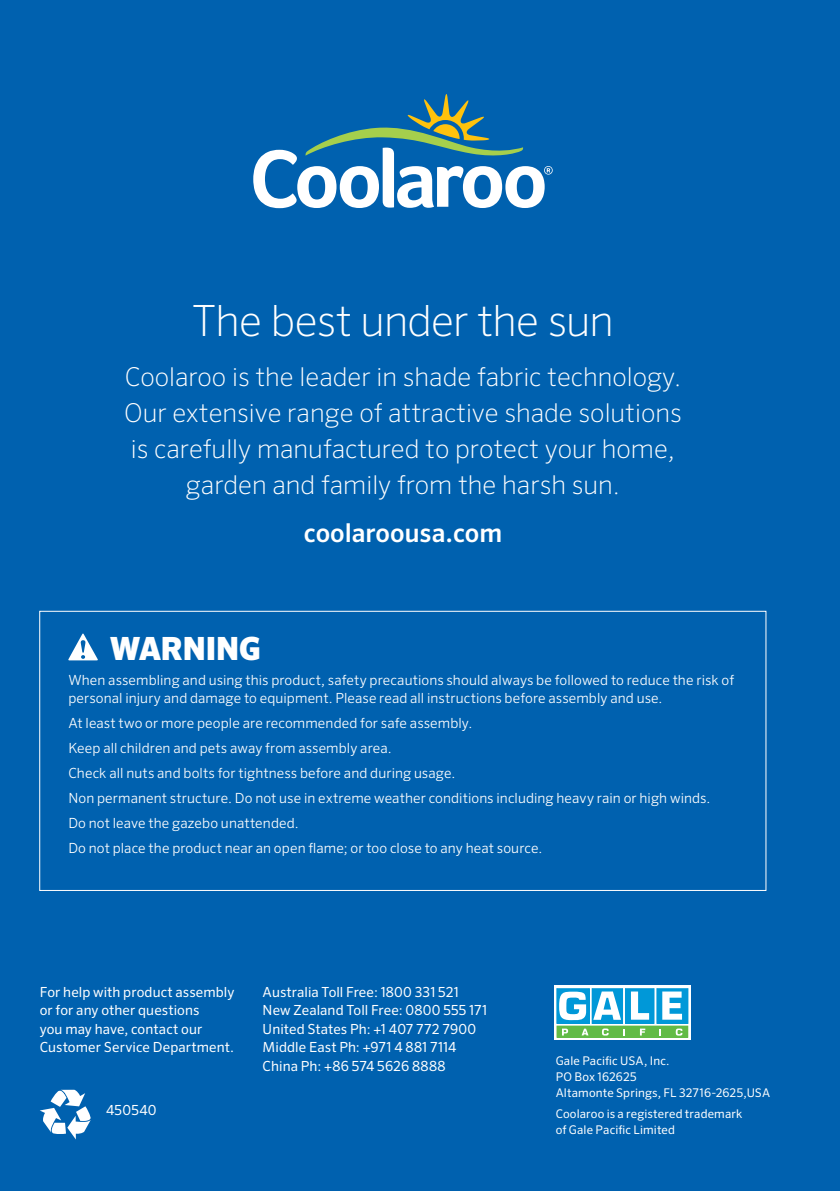
<style>
.page{position:relative;width:840px;height:1191px;background:#fff}
.page>*{position:absolute;margin:0;border:0;box-sizing:border-box;transform-origin:0 0}
.t1{font:200 43px "Sero Pro";letter-spacing:-.02em;color:#fff}
.t2{font:900 32px "Sero Pro";letter-spacing:-.025em;color:#fff}
.t3{font:200 26px/36px "Sero Pro";color:#fff;text-align:center}
.t4{font:500 26px "Sero Pro";color:#fff}
.t5{font:300 14px/25px "Sero Pro";letter-spacing:.005em;color:#fff}
.t6{font:14px/18.6px "Sero Pro";letter-spacing:.01em;color:#fff}
.t7{font:12px/16px "Sero Pro";letter-spacing:.01em;color:#fff}
</style>
<div class="page">
<div style="left:0;top:0;width:839px;height:1191px;background:#0061af"></div>
<svg style="left:554px;top:986px;width:136px;height:54px;background:#bbe3e1"></svg>
<div style="left:656px;top:988px;width:31px;height:35px;background:#0098d8"></div>
<div style="left:656px;top:988px;width:31px;height:35px;border:1px solid #0098d8"></div>
<div style="left:625px;top:988px;width:28px;height:35px;background:#0098d8"></div>
<div style="left:625px;top:988px;width:28px;height:35px;border:1px solid #0098d8"></div>
<svg style="left:593px;top:990px;width:27px;height:31px"></svg>
<div style="left:591px;top:988px;width:31px;height:35px;border:1px solid #0098d8"></div>
<svg style="left:558px;top:990px;width:29px;height:31px"></svg>
<div style="left:556px;top:988px;width:33px;height:35px;border:1px solid #0098d8"></div>
<div style="left:556px;top:1026px;width:131px;height:11px;background:#62bb46"></div>
<svg style="left:558px;top:991px;width:28px;height:29px"></svg>
<svg style="left:593px;top:991px;width:27px;height:28px"></svg>
<svg style="left:630px;top:991px;width:18px;height:28px"></svg>
<svg style="left:662px;top:991px;width:19px;height:28px"></svg>
<svg style="left:640px;top:1028px;width:5px;height:7px"></svg>
<svg style="left:659px;top:1029px;width:2px;height:6px"></svg>
<svg style="left:602px;top:1028px;width:6px;height:7px"></svg>
<svg style="left:675px;top:1028px;width:7px;height:7px"></svg>
<svg style="left:562px;top:1028px;width:5px;height:7px"></svg>
<svg style="left:581px;top:1028px;width:7px;height:7px"></svg>
<svg style="left:68px;top:633px;width:30px;height:27px"></svg>
<svg style="left:253px;top:94px;width:299px;height:114px"></svg>
<svg style="left:40px;top:1089px;width:51px;height:50px"></svg>
<h1 class="t1" style="left:192px;top:295px;width:423px">The best under the sun</h1>
<h3 class="t3" style="left:124px;top:359px;width:558px">Coolaroo is the leader in shade fabric technology.<br>Our extensive range of attractive shade solutions is carefully manufactured to protect your home, garden and family from the harsh sun.</h3>
<h3 class="t4" style="left:303px;top:517px;width:200px">coolaroousa.com</h3>
<h2 class="t2" style="left:110px;top:629px;width:153px">WARNING</h2>
<p class="t5" style="left:68px;top:671px;width:666px;line-height:18px">When assembling and using this product, safety precautions should always be followed to reduce the risk of personal injury and damage to equipment. Please read all instructions before assembly and use.</p>
<p class="t5" style="left:68px;top:710px;width:643px">At least two or more people are recommended for safe assembly.<br>Keep all children and pets away from assembly area.<br>Check all nuts and bolts for tightness before and during usage.<br>Non permanent structure. Do not use in extreme weather conditions including heavy rain or high winds.<br>Do not leave the gazebo unattended.<br>Do not place the product near an open flame; or too close to any heat source.</p>
<p class="t6" style="left:40px;top:982px;width:196px">For help with product assembly or for any other questions<br>you may have, contact our<br>Customer Service Department.</p>
<p class="t6" style="left:262px;top:982px;width:226px">Australia Toll Free: 1800 331 521<br>New Zealand Toll Free: 0800 555 171<br>United States Ph: +1 407 772 7900<br>Middle East Ph: +971 4 881 7114<br>China Ph: +86 574 5626 8888</p>
<p class="t6" style="left:106px;top:1101px;width:52px">450540</p>
<p class="t7" style="left:555px;top:1052px;width:216px">Gale Pacific USA, Inc.<br>PO Box 162625<br>Altamonte Springs, FL 32716-2625,USA</p>
<p class="t7" style="left:555px;top:1105px;width:188px">Coolaroo is a registered trademark of Gale Pacific Limited</p>
</div>
